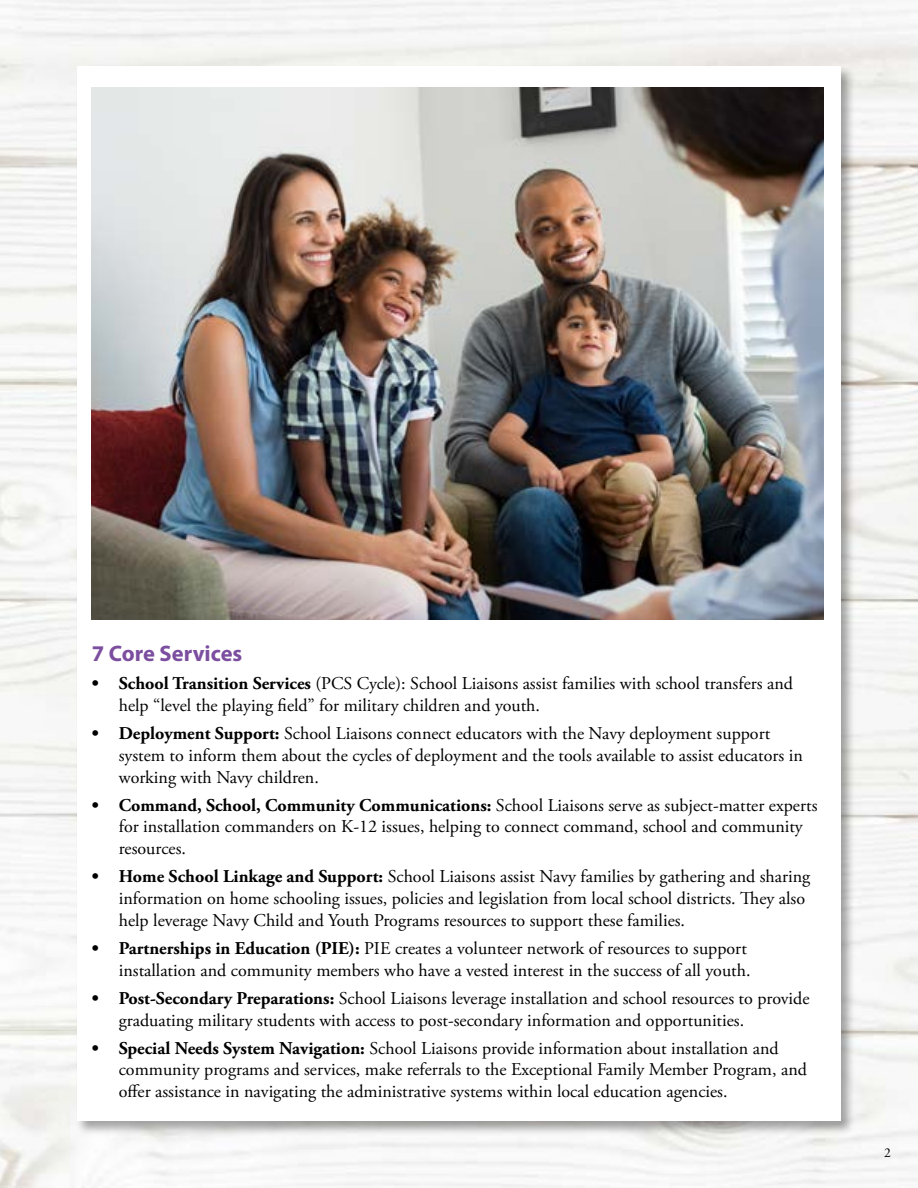
<style>
.page{position:relative;width:918px;height:1188px;background:#fff}
.page>*{position:absolute;margin:0;border:0;box-sizing:border-box;transform-origin:0 0}
.t1{font:700 22.5px "Myriad Pro";color:#7b4e9f}
.t2{font:18px/21.6px "Adobe Garamond Pro";color:#000}
.t3{font:13.5px "Adobe Garamond Pro";color:#000}
.s1{font-weight:700}
</style>
<div class="page">
<div style="left:76px;top:65px;width:780px;height:1071px;background:#000;opacity:.35"></div>
<div style="left:77px;top:67px;width:764px;height:1054px;background:#fff"></div>
<img style="left:92px;top:87px;width:732px;height:533px">
<p class="t1" style="left:92px;top:639px;width:152px">7 Core Services</p>
<p class="t2" style="left:119px;top:674px;width:676px;text-indent:-27px"><span class="s1">• School Transition Services</span> (PCS Cycle): School Liaisons assist families with school transfers and help “level the playing field” for military children and youth.</p>
<p class="t2" style="left:119px;top:723px;width:686px;text-indent:-27px"><span class="s1">• Deployment Support:</span> School Liaisons connect educators with the Navy deployment support system to inform them about the cycles of deployment and the tools available to assist educators in working with Navy children.</p>
<p class="t2" style="left:119px;top:795px;width:700px;text-indent:-27px"><span class="s1">• Command, School, Community Communications:</span> School Liaisons serve as subject-matter experts for installation commanders on K-12 issues, helping to connect command, school and community resources.</p>
<p class="t2" style="left:119px;top:867px;width:693px;text-indent:-27px"><span class="s1">• Home School Linkage and Support:</span> School Liaisons assist Navy families by gathering and sharing information on home schooling issues, policies and legislation from local school districts. They also help leverage Navy Child and Youth Programs resources to support these families.</p>
<p class="t2" style="left:92px;top:938px;width:660px;text-align:right"><span class="s1">• Partnerships in Education (PIE):</span> PIE creates a volunteer network of resources to support installation and community members who have a vested interest in the success of all youth.</p>
<p class="t2" style="left:119px;top:988px;width:692px;text-indent:-27px"><span class="s1">• Post-Secondary Preparations:</span> School Liaisons leverage installation and school resources to provide graduating military students with access to post-secondary information and opportunities.</p>
<p class="t2" style="left:119px;top:1038px;width:690px;text-indent:-27px"><span class="s1">• Special Needs System Navigation:</span> School Liaisons provide information about installation and community programs and services, make referrals to the Exceptional Family Member Program, and offer assistance in navigating the administrative systems within local education agencies.</p>
<p class="t3" style="left:884px;top:1145px;width:8px">2</p>
</div>
